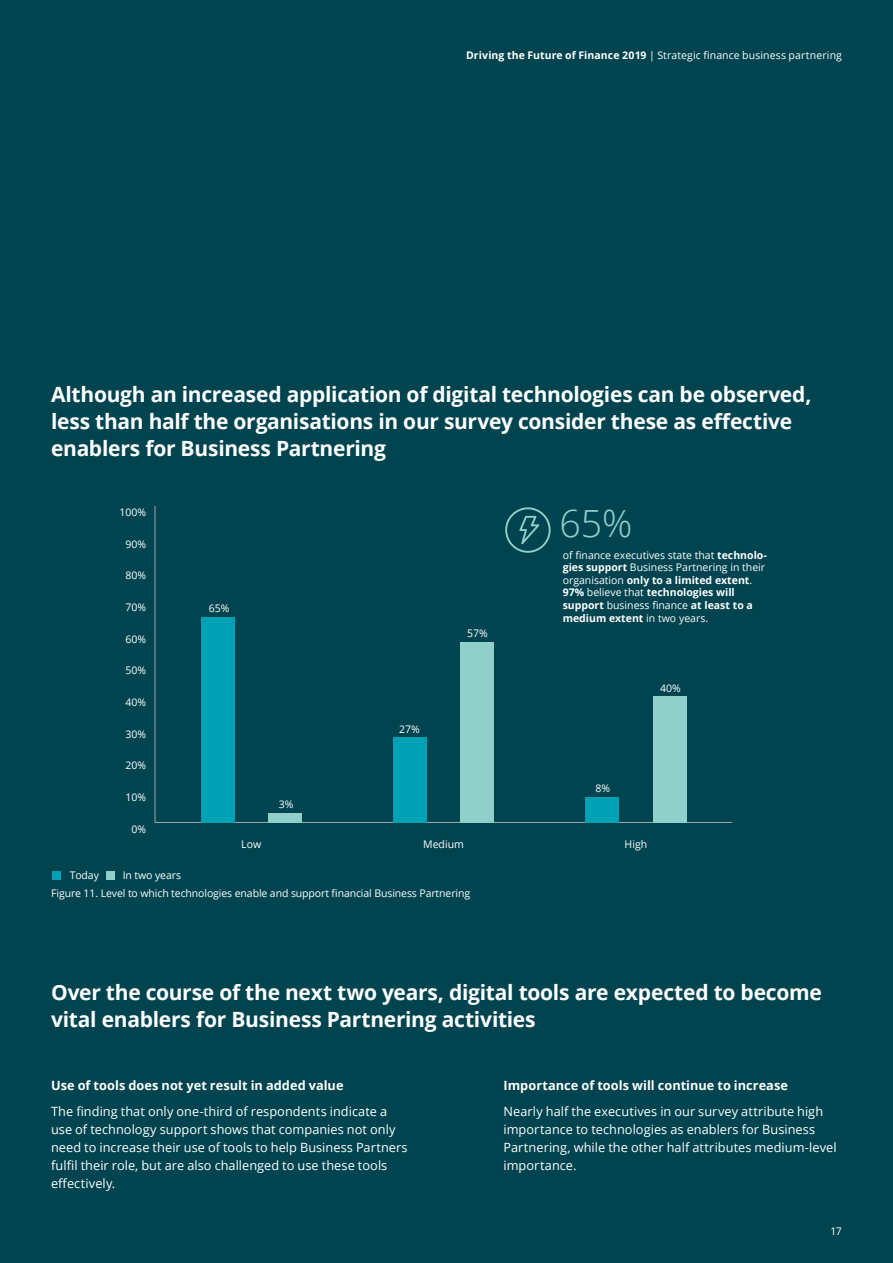
<style>
.page{position:relative;width:893px;height:1263px;background:#004450}
.page>*{position:absolute;margin:0;border:0;box-sizing:border-box;transform-origin:0 0}
.t1{font:300 37.5px "Open Sans";color:#91cfcb}
.Cover_subtitle__12_2{font:700 21px/27px "Open Sans";letter-spacing:-.015em;color:#fff}
.Body_copy__8_5_12pt{font:12.75px/18px "Open Sans";letter-spacing:.005em;color:#fff}
.Subhead_B__8_5_12pt{font:700 12.75px "Open Sans";letter-spacing:.005em;color:#fff}
.Brochure_title___Lef{font:10.5px/12.6px "Open Sans";color:#fff}
.Folio_Right_pg__7_9{font:10.5px "Open Sans";color:#fff}
.s1{font-weight:700}
</style>
<div class="page">
<div style="left:53px;top:871px;width:8px;height:8px;background:#00a1b5"></div>
<div style="left:106px;top:871px;width:8px;height:8px;background:#91cfcb"></div>
<hr style="left:155px;top:822px;width:577px;height:1px;background:#a5a8aa">
<hr style="left:155px;top:506px;width:1px;height:316px;background:#a5a8aa">
<div style="left:268px;top:813px;width:34px;height:9px;background:#91cfcb"></div>
<div style="left:460px;top:642px;width:34px;height:180px;background:#91cfcb"></div>
<div style="left:653px;top:696px;width:33px;height:126px;background:#91cfcb"></div>
<div style="left:201px;top:617px;width:33px;height:205px;background:#00a1b5"></div>
<div style="left:393px;top:737px;width:34px;height:85px;background:#00a1b5"></div>
<div style="left:585px;top:797px;width:34px;height:25px;background:#00a1b5"></div>
<svg style="left:505px;top:507px;width:46px;height:46px"></svg>
<p class="Brochure_title___Lef" style="left:466px;top:49px;width:377px"><span class="s1">Driving the Future of Finance 2019</span> | Strategic finance business partnering</p>
<p class="Cover_subtitle__12_2" style="left:51px;top:381px;width:762px">Although an increased application of digital technologies can be observed, less than half the organisations in our survey consider these as effective enablers for Business Partnering</p>
<p class="Brochure_title___Lef" style="left:119px;top:506px;width:28px">100%</p>
<p class="Brochure_title___Lef" style="left:125px;top:537px;width:22px">90%</p>
<p class="Brochure_title___Lef" style="left:125px;top:569px;width:22px">80%</p>
<p class="Brochure_title___Lef" style="left:125px;top:601px;width:22px">70%</p>
<p class="Brochure_title___Lef" style="left:125px;top:632px;width:22px">60%</p>
<p class="Brochure_title___Lef" style="left:125px;top:664px;width:22px">50%</p>
<p class="Brochure_title___Lef" style="left:125px;top:696px;width:22px">40%</p>
<p class="Brochure_title___Lef" style="left:125px;top:727px;width:22px">30%</p>
<p class="Brochure_title___Lef" style="left:125px;top:759px;width:22px">20%</p>
<p class="Brochure_title___Lef" style="left:125px;top:790px;width:22px">10%</p>
<p class="Brochure_title___Lef" style="left:131px;top:822px;width:16px">0%</p>
<p class="Brochure_title___Lef" style="left:70px;top:869px;width:31px">Today</p>
<p class="Brochure_title___Lef" style="left:123px;top:869px;width:60px">In two years</p>
<p class="Brochure_title___Lef" style="left:209px;top:601px;width:22px">65%</p>
<p class="Brochure_title___Lef" style="left:399px;top:722px;width:22px">27%</p>
<p class="Brochure_title___Lef" style="left:467px;top:626px;width:22px">57%</p>
<p class="t1" style="left:559px;top:497px;width:75px">65%</p>
<p class="Brochure_title___Lef" style="left:563px;top:548px;width:206px">of finance executives state that <span class="s1">technolo&shy;gies support</span> Business Partnering in their organisation <span class="s1">only to a limited extent</span>.<br><span class="s1">97%</span> believe that <span class="s1">technologies will support</span> business finance <span class="s1">at least to a medium extent</span> in two years.</p>
<p class="Brochure_title___Lef" style="left:660px;top:681px;width:22px">40%</p>
<p class="Brochure_title___Lef" style="left:279px;top:798px;width:16px">3%</p>
<p class="Brochure_title___Lef" style="left:595px;top:782px;width:16px">8%</p>
<p class="Brochure_title___Lef" style="left:241px;top:837px;width:21px">Low</p>
<p class="Brochure_title___Lef" style="left:423px;top:837px;width:42px">Medium</p>
<p class="Brochure_title___Lef" style="left:625px;top:837px;width:24px">High</p>
<p class="Brochure_title___Lef" style="left:51px;top:887px;width:420px">Figure 11. Level to which technologies enable and support financial Business Partnering</p>
<p class="Cover_subtitle__12_2" style="left:51px;top:978px;width:772px">Over the course of the next two years, digital tools are expected to become vital enablers for Business Partnering activities</p>
<p class="Subhead_B__8_5_12pt" style="left:51px;top:1076px;width:294px">Use of tools does not yet result in added value</p>
<p class="Body_copy__8_5_12pt" style="left:51px;top:1102px;width:358px">The finding that only one-third of respondents indicate a use of technology support shows that companies not only need to increase their use of tools to help Business Partners fulfil their role, but are also challenged to use these tools effectively.</p>
<p class="Subhead_B__8_5_12pt" style="left:504px;top:1076px;width:286px">Importance of tools will continue to increase</p>
<p class="Body_copy__8_5_12pt" style="left:504px;top:1102px;width:334px">Nearly half the executives in our survey attribute high importance to technologies as enablers for Business Partnering, while the other half attributes medium-level importance.</p>
<p class="Folio_Right_pg__7_9" style="left:830px;top:1224px;width:13px">17</p>
</div>
